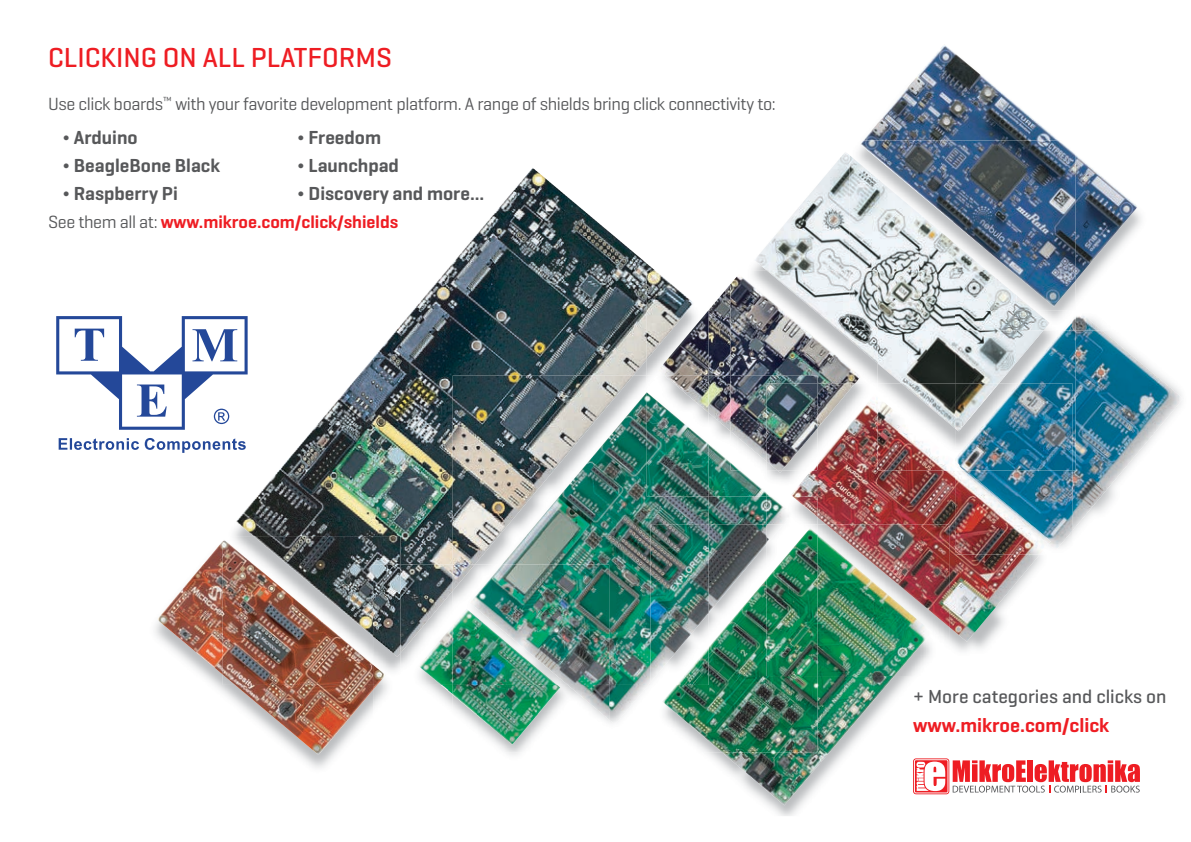
<style>
.page{position:relative;width:1191px;height:842px;background:#fff}
.page>*{position:absolute;margin:0;border:0;box-sizing:border-box;transform-origin:0 0}
.t1{font:500 28px "Geogrotesque";color:#ee1d23}
.t2{font:600 20px "Geogrotesque";color:#ee1d23}
.t3{font:600 19.2px/28px "Geogrotesque";color:#57585a}
.t4{font:500 19.2px "Geogrotesque";color:#57585a}
.t5{font:18px "Geogrotesque";letter-spacing:-.025em;color:#57585a}
.t6{font:600 18px "Geogrotesque";color:#ee1d23}
.s1{font-weight:400;color:#57585a}
</style>
<div class="page">
<img style="left:754px;top:153px;width:201px;height:231px">
<img style="left:901px;top:384px;width:54px;height:13px">
<img style="left:817px;top:470px;width:222px;height:172px">
<img style="left:877px;top:397px;width:78px;height:73px">
<img style="left:793px;top:496px;width:24px;height:21px">
<img style="left:609px;top:496px;width:157px;height:227px">
<img style="left:766px;top:496px;width:26px;height:28px">
<img style="left:849px;top:155px;width:185px;height:175px">
<img style="left:864px;top:45px;width:274px;height:236px">
<img style="left:860px;top:140px;width:215px;height:167px">
<img style="left:752px;top:270px;width:125px;height:114px">
<img style="left:766px;top:270px;width:111px;height:93px">
<img style="left:817px;top:394px;width:60px;height:102px">
<img style="left:791px;top:470px;width:26px;height:26px">
<img style="left:708px;top:444px;width:58px;height:52px">
<svg style="left:730px;top:462px;width:10px;height:8px"></svg>
<img style="left:849px;top:270px;width:28px;height:60px">
<img style="left:708px;top:285px;width:22px;height:146px">
<img style="left:730px;top:274px;width:131px;height:110px">
<img style="left:817px;top:384px;width:38px;height:44px">
<img style="left:730px;top:376px;width:87px;height:85px">
<svg style="left:777px;top:470px;width:5px;height:3px"></svg>
<img style="left:766px;top:384px;width:51px;height:86px">
<img style="left:567px;top:685px;width:42px;height:35px">
<svg style="left:441px;top:685px;width:12px;height:10px"></svg>
<img style="left:453px;top:685px;width:107px;height:60px">
<img style="left:955px;top:330px;width:63px;height:54px">
<img style="left:955px;top:470px;width:88px;height:85px">
<img style="left:955px;top:310px;width:94px;height:20px">
<img style="left:1072px;top:330px;width:110px;height:200px">
<img style="left:1018px;top:330px;width:57px;height:140px">
<img style="left:966px;top:470px;width:106px;height:80px">
<img style="left:955px;top:384px;width:117px;height:86px">
<img style="left:960px;top:470px;width:90px;height:74px">
<svg style="left:951px;top:458px;width:15px;height:12px"></svg>
<img style="left:1075px;top:314px;width:27px;height:16px">
<img style="left:1062px;top:315px;width:13px;height:15px">
<img style="left:817px;top:524px;width:132px;height:134px">
<img style="left:826px;top:524px;width:123px;height:103px">
<img style="left:650px;top:685px;width:12px;height:38px">
<img style="left:708px;top:524px;width:58px;height:55px">
<img style="left:766px;top:524px;width:17px;height:4px">
<img style="left:722px;top:676px;width:172px;height:129px">
<img style="left:817px;top:534px;width:115px;height:142px">
<img style="left:662px;top:579px;width:155px;height:173px">
<img style="left:766px;top:528px;width:51px;height:148px">
<img style="left:157px;top:541px;width:216px;height:214px">
<svg style="left:373px;top:685px;width:4px;height:5px"></svg>
<img style="left:609px;top:496px;width:99px;height:189px">
<img style="left:655px;top:399px;width:53px;height:97px">
<img style="left:658px;top:311px;width:50px;height:65px">
<img style="left:664px;top:376px;width:44px;height:37px">
<img style="left:400px;top:653px;width:14px;height:14px">
<img style="left:470px;top:565px;width:139px;height:120px">
<img style="left:419px;top:653px;width:34px;height:32px">
<img style="left:453px;top:609px;width:104px;height:76px">
<img style="left:650px;top:524px;width:58px;height:158px">
<img style="left:676px;top:647px;width:32px;height:38px">
<img style="left:223px;top:539px;width:150px;height:146px">
<img style="left:373px;top:664px;width:12px;height:21px">
<img style="left:236px;top:168px;width:419px;height:397px">
<img style="left:453px;top:376px;width:180px;height:189px">
<img style="left:647px;top:270px;width:47px;height:90px">
<img style="left:400px;top:565px;width:53px;height:88px">
<img style="left:453px;top:565px;width:22px;height:26px">
<img style="left:253px;top:536px;width:147px;height:101px">
<img style="left:373px;top:565px;width:27px;height:92px">
<svg style="left:913px;top:758px;width:36px;height:36px"></svg>
<svg style="left:914px;top:759px;width:226px;height:34px"></svg>
<svg style="left:56px;top:316px;width:192px;height:137px"></svg>
<h1 class="t1" style="left:48px;top:40px;width:345px">CLICKING ON ALL PLATFORMS</h1>
<p class="t5" style="left:48px;top:93px;width:729px">Use click boards<sup>™</sup> with your favorite development platform. A range of shields bring click connectivity to:</p>
<p class="t3" style="left:62px;top:123px;width:159px">¬ Arduino<br>¬ BeagleBone Black ¬ Raspberry Pi</p>
<p class="t3" style="left:297px;top:123px;width:189px">¬ Freedom<br>¬ Launchpad<br>¬ Discovery and more...</p>
<p class="t6" style="left:48px;top:210px;width:351px"><span class="s1">See them all at:</span> www.mikroe.com/click/shields</p>
<p class="t4" style="left:913px;top:685px;width:255px">+ More categories and clicks on</p>
<p class="t2" style="left:913px;top:712px;width:198px">www.mikroe.com/click</p>
</div>
